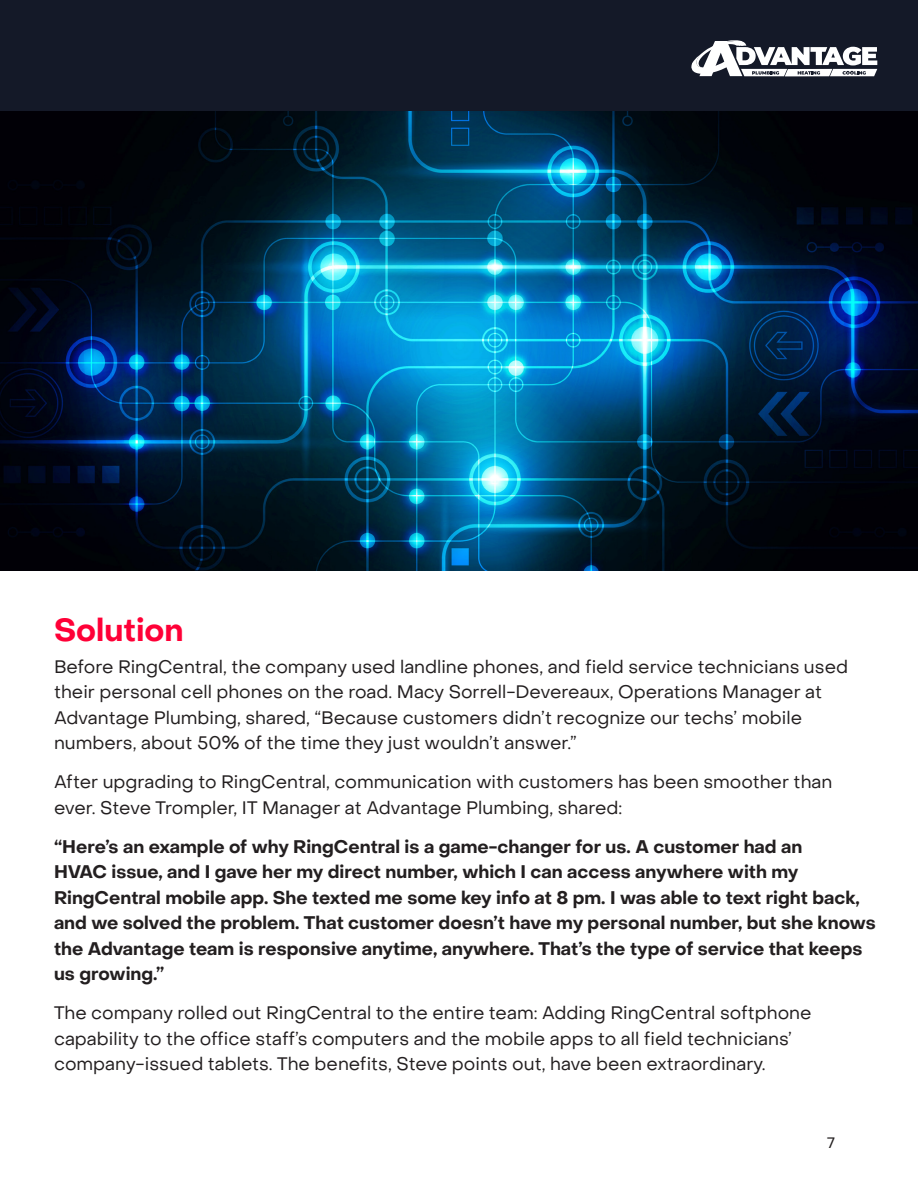
<style>
.page{position:relative;width:918px;height:1188px;background:#fff}
.page>*{position:absolute;margin:0;border:0;box-sizing:border-box;transform-origin:0 0}
.t1{font:700 31.5px "PP Object Sans";color:#ff0037}
.t2{font:18px/25.5px "PP Object Sans";color:#231f20}
.t3{font:700 18px/25.5px "PP Object Sans";color:#231f20}
.t4{font:15px "PP Object Sans";color:#231f20}
</style>
<div class="page">
<img style="left:0;top:111px;width:918px;height:460px">
<div style="left:0;top:0;width:918px;height:111px;background:#141928"></div>
<svg style="left:691px;top:40px;width:186px;height:36px"></svg>
<h1 class="t1" style="left:54px;top:610px;width:131px">Solution</h1>
<p class="t2" style="left:54px;top:654px;width:796px">Before RingCentral, the company used landline phones, and field service technicians used their personal cell phones on the road. Macy Sorrell-Devereaux, Operations Manager at Advantage Plumbing, shared, “Because customers didn’t recognize our techs’ mobile numbers, about 50% of the time they just wouldn’t answer.”</p>
<p class="t2" style="left:54px;top:769px;width:780px">After upgrading to RingCentral, communication with customers has been smoother than ever. Steve Trompler, IT Manager at Advantage Plumbing, shared:</p>
<p class="t3" style="left:54px;top:834px;width:823px">“Here’s an example of why RingCentral is a game-changer for us. A customer had an<br>HVAC issue, and I gave her my direct number, which I can access anywhere with my RingCentral mobile app. She texted me some key info at 8 pm. I was able to text right back, and we solved the problem. That customer doesn’t have my personal number, but she knows the Advantage team is responsive anytime, anywhere. That’s the type of service that keeps us growing.”</p>
<p class="t2" style="left:54px;top:1000px;width:759px">The company rolled out RingCentral to the entire team: Adding RingCentral softphone capability to the office staff’s computers and the mobile apps to all field technicians’ company-issued tablets. The benefits, Steve points out, have been extraordinary.</p>
<p class="t4" style="left:827px;top:1134px;width:9px">7</p>
</div>
